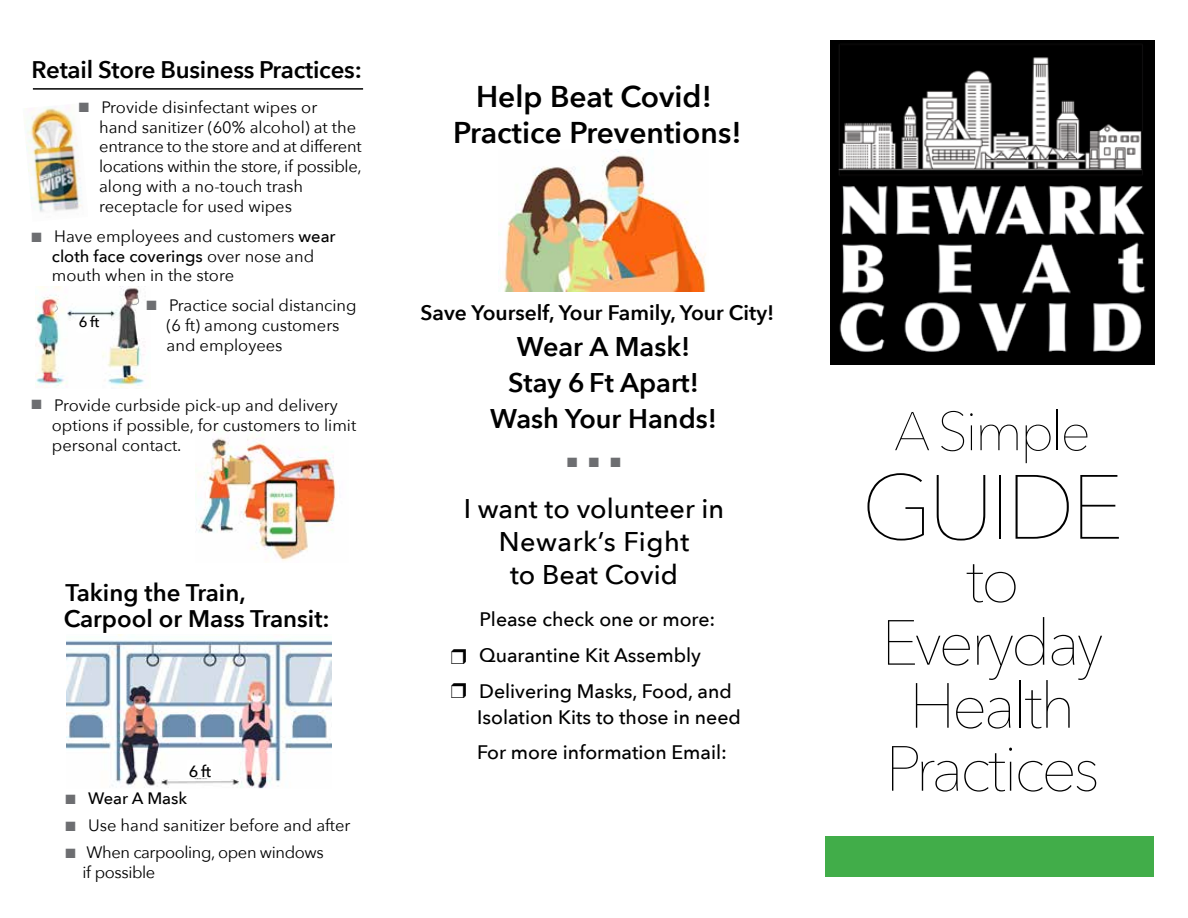
<style>
.page{position:relative;width:1188px;height:918px;background:#fff}
.page>*{position:absolute;margin:0;border:0;box-sizing:border-box;transform-origin:0 0}
.t1{font:200 90px "Avenir Next";letter-spacing:-.05em;color:#000}
.t2{font:200 63px/63px "Avenir Next";letter-spacing:-.05em;color:#000;text-align:center}
.t3{font:200 54px "Avenir Next";letter-spacing:-.05em;color:#000}
.t4{font:600 30px/36px "Avenir Next";color:#000;text-align:center}
.t5{font:500 27px/33px "Avenir Next";color:#000;text-align:center}
.t6{font:600 27px/36px "Avenir Next";color:#000;text-align:center}
.t7{font:600 24px/25.5px "Avenir Next";letter-spacing:-.01em;color:#000}
.t8{font:600 21px "Avenir Next";color:#000}
.t9{font:500 19.5px/36px "Avenir Next";color:#000}
.t10{font:16.5px/19.8px "Avenir Next";color:#000}
.t11{font:16.5px/19.8px "Avenir Next";letter-spacing:-.025em;color:#000}
.t12{font:500 16.5px "Avenir Next";color:#000}
.t13{font:500 16.2px "Avenir Next";color:#000}
.t14{font:500 14.7px "Avenir Next";color:#000}
.t15{font:13.5px "Zapf Dingbats ITC";color:#6d6e71}
.s1{color:#6d6e71}
.s2{font-weight:500}
</style>
<div class="page">
<img style="left:498px;top:150px;width:209px;height:141px">
<img style="left:830px;top:41px;width:324px;height:324px">
<div style="left:825px;top:837px;width:329px;height:40px;background:#41ad49"></div>
<img style="left:196px;top:429px;width:140px;height:132px">
<img style="left:24px;top:106px;width:58px;height:106px">
<hr style="left:33px;top:88px;width:330px;height:2px;background:#000">
<img style="left:35px;top:286px;width:111px;height:102px">
<svg style="left:55px;top:306px;width:3px;height:7px"></svg>
<svg style="left:132px;top:298px;width:7px;height:7px"></svg>
<div style="left:75px;top:328px;width:14px;height:6px;background:#fff;border-radius:50%"></div>
<hr style="left:66px;top:640px;width:266px;height:2px;background:#000">
<img style="left:66px;top:634px;width:265px;height:155px">
<div style="left:187px;top:761px;width:26px;height:17px;background:#fff"></div>
<h3 class="t7" style="left:32px;top:57px;width:332px">Retail Store Business Practices:</h3>
<p class="t10" style="left:99px;top:96px;width:264px;text-indent:-20px"><span class="s1">■</span> Provide disinfectant wipes or<br>hand sanitizer (60% alcohol) at the entrance to the store and at different locations within the store, if possible, along with a no-touch trash receptacle for used wipes</p>
<p class="t10" style="left:52px;top:225px;width:285px;text-indent:-20px"><span class="s1">■</span> Have employees and customers <span class="s2">wear cloth face coverings</span> over nose and mouth when in the store</p>
<p class="t10" style="left:167px;top:295px;width:192px;text-indent:-20px"><span class="s1">■</span> Practice social distancing (6 ft) among customers and employees</p>
<p class="t14" style="left:79px;top:309px;width:22px">6ft</p>
<p class="t10" style="left:52px;top:395px;width:306px;text-indent:-20px"><span class="s1">■</span> Provide curbside pick-up and delivery options if possible, for customers to limit personal contact.</p>
<h3 class="t7" style="left:64px;top:580px;width:268px">Taking the Train,<br>Carpool or Mass Transit:</h3>
<p class="t13" style="left:189px;top:757px;width:24px">6ft</p>
<p class="t12" style="left:65px;top:785px;width:123px"><span class="s1">■</span> Wear A Mask</p>
<p class="t10" style="left:65px;top:815px;width:287px"><span class="s1">■</span> Use hand sanitizer before and after</p>
<p class="t11" style="left:83px;top:842px;width:243px;text-indent:-17px"><span class="s1">■</span> When carpooling, open windows if possible</p>
<h3 class="t4" style="left:453px;top:77px;width:290px">Help Beat Covid!<br>Practice Preventions!</h3>
<p class="t8" style="left:420px;top:295px;width:355px">Save Yourself, Your Family, Your City!</p>
<h3 class="t6" style="left:490px;top:328px;width:228px">Wear A Mask!<br>Stay 6 Ft Apart!<br>Wash Your Hands!</h3>
<p class="t15" style="left:567px;top:456px;width:55px">■ ■ ■</p>
<h3 class="t5" style="left:464px;top:492px;width:262px">I want to volunteer in<br>Newark’s Fight<br>to Beat Covid</h3>
<p class="t9" style="left:479px;top:601px;width:254px">Please check one or more:<br>Quarantine Kit Assembly<br>Delivering Masks, Food, and</p>
<p class="t9" style="left:477px;top:698px;width:265px">Isolation Kits to those in need<br>For more information Email:</p>
<h3 class="t3" style="left:894px;top:386px;width:198px">A Simple</h3>
<h1 class="t1" style="left:861px;top:431px;width:264px">GUIDE</h1>
<h2 class="t2" style="left:881px;top:544px;width:224px">to<br>Everyday<br>Health<br>Practices</h2>
</div>
